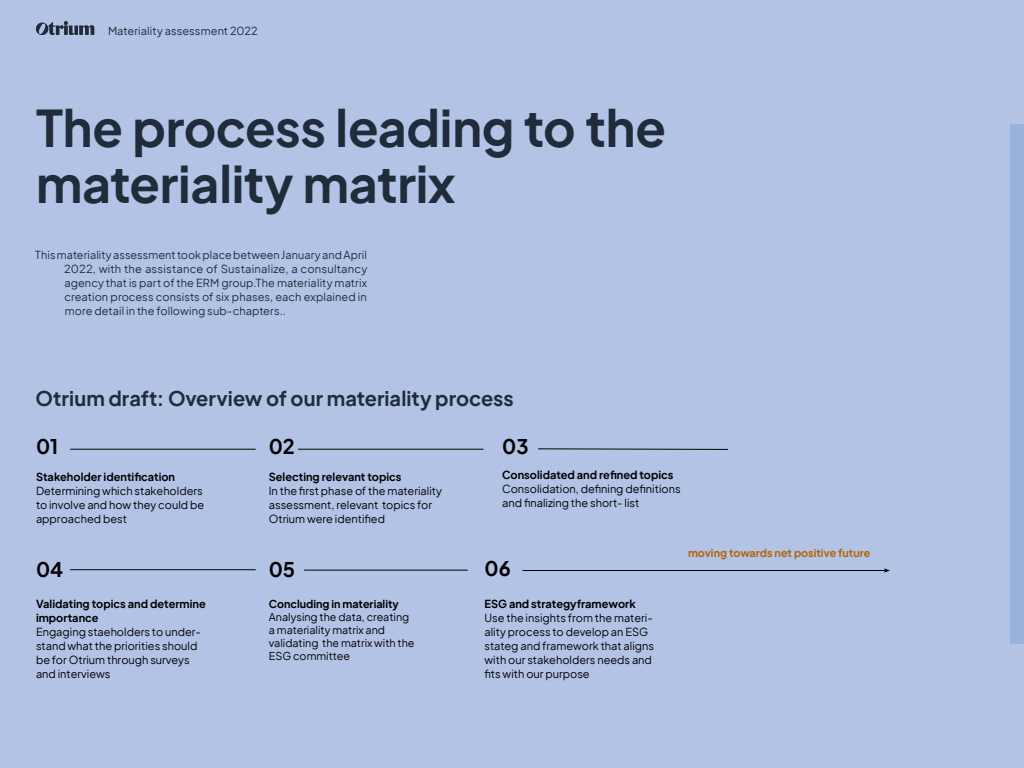
<style>
.page{position:relative;width:1024px;height:768px;background:#b2c3e6}
.page>*{position:absolute;margin:0;border:0;box-sizing:border-box;transform-origin:0 0}
.t1{font:700 50px/56px "Plus Jakarta Sans";letter-spacing:-.005em;color:#202c39}
.t2{font:700 20px "Plus Jakarta Sans";letter-spacing:.005em;color:#202c39}
.t3{font:700 20px "Plus Jakarta Sans";color:#000}
.t4{font:11px/14px "Plus Jakarta Sans";color:#000}
.t5{font:11px/14px "Plus Jakarta Sans";letter-spacing:.01em;color:#202c39;text-align:justify}
.t6{font:700 11px/14px "Plus Jakarta Sans";color:#000}
.t7{font:10.8px/12.9px "Plus Jakarta Sans";color:#000}
.t8{font:700 10.8px "Plus Jakarta Sans";color:#b56303}
.t9{font:700 10.8px "Plus Jakarta Sans";color:#000}
</style>
<div class="page">
<div style="left:1010px;top:124px;width:14px;height:520px;background:#99b2dd"></div>
<svg style="left:36px;top:21px;width:58px;height:14px"></svg>
<hr style="left:70px;top:570px;width:186px;height:1px;background:#000">
<hr style="left:70px;top:449px;width:186px;height:1px;background:#000">
<hr style="left:304px;top:570px;width:164px;height:1px;background:#000">
<hr style="left:298px;top:449px;width:185px;height:1px;background:#000">
<svg style="left:538px;top:448px;width:190px;height:2px"></svg>
<hr style="left:522px;top:570px;width:363px;height:1px;background:#000">
<svg style="left:884px;top:568px;width:6px;height:5px"></svg>
<p class="t5" style="left:108px;top:23px;width:151px">Materiality assessment 2022</p>
<h1 class="t1" style="left:36px;top:95px;width:632px">The process leading to the materiality matrix</h1>
<p class="t5" style="left:64px;top:247px;width:305px;text-indent:-29px">This materiality assessment took place between January and April 2022, with the assistance of Sustainalize, a consultancy agency that is part of the ERM group.The materiality matrix creation process consists of six phases, each explained in more detail in the following sub-chapters..</p>
<h2 class="t2" style="left:36px;top:381px;width:480px">Otrium draft: Overview of our materiality process</h2>
<h2 class="t3" style="left:36px;top:429px;width:24px">01</h2>
<p class="t6" style="left:36px;top:468px;width:141px">Stakeholder identification</p>
<p class="t4" style="left:36px;top:482px;width:170px">Determining which stakeholders to involve and how they could be approached best</p>
<h2 class="t3" style="left:36px;top:552px;width:29px">04</h2>
<p class="t6" style="left:36px;top:596px;width:171px">Validating topics and determine importance</p>
<p class="t4" style="left:36px;top:624px;width:167px">Engaging staeholders to under&shy;stand what the priorities should be for Otrium through surveys and interviews</p>
<h2 class="t3" style="left:269px;top:429px;width:28px">02</h2>
<p class="t6" style="left:269px;top:468px;width:134px">Selecting relevant topics</p>
<p class="t4" style="left:269px;top:482px;width:175px">In the first phase of the materiality assessment, relevant topics for<br>Otrium were identified</p>
<h2 class="t3" style="left:502px;top:429px;width:28px">03</h2>
<p class="t6" style="left:502px;top:467px;width:173px">Consolidated and refined topics</p>
<p class="t4" style="left:502px;top:481px;width:180px">Consolidation, defining definitions and finalizing the short- list</p>
<h2 class="t3" style="left:485px;top:551px;width:28px">06</h2>
<p class="t6" style="left:485px;top:596px;width:153px">ESG and strategyframework</p>
<p class="t4" style="left:485px;top:610px;width:171px">Use the insights from the materi&shy;ality process to develop an ESG stateg and framework that aligns with our stakeholders needs and fits with our purpose</p>
<h2 class="t3" style="left:269px;top:552px;width:28px">05</h2>
<p class="t9" style="left:269px;top:594px;width:131px">Concluding in materiality</p>
<p class="t7" style="left:269px;top:609px;width:147px">Analysing the data, creating a materiality matrix and validating the matrix with the<br>ESG committee</p>
<p class="t8" style="left:688px;top:543px;width:184px">moving towards net positive future</p>
</div>
